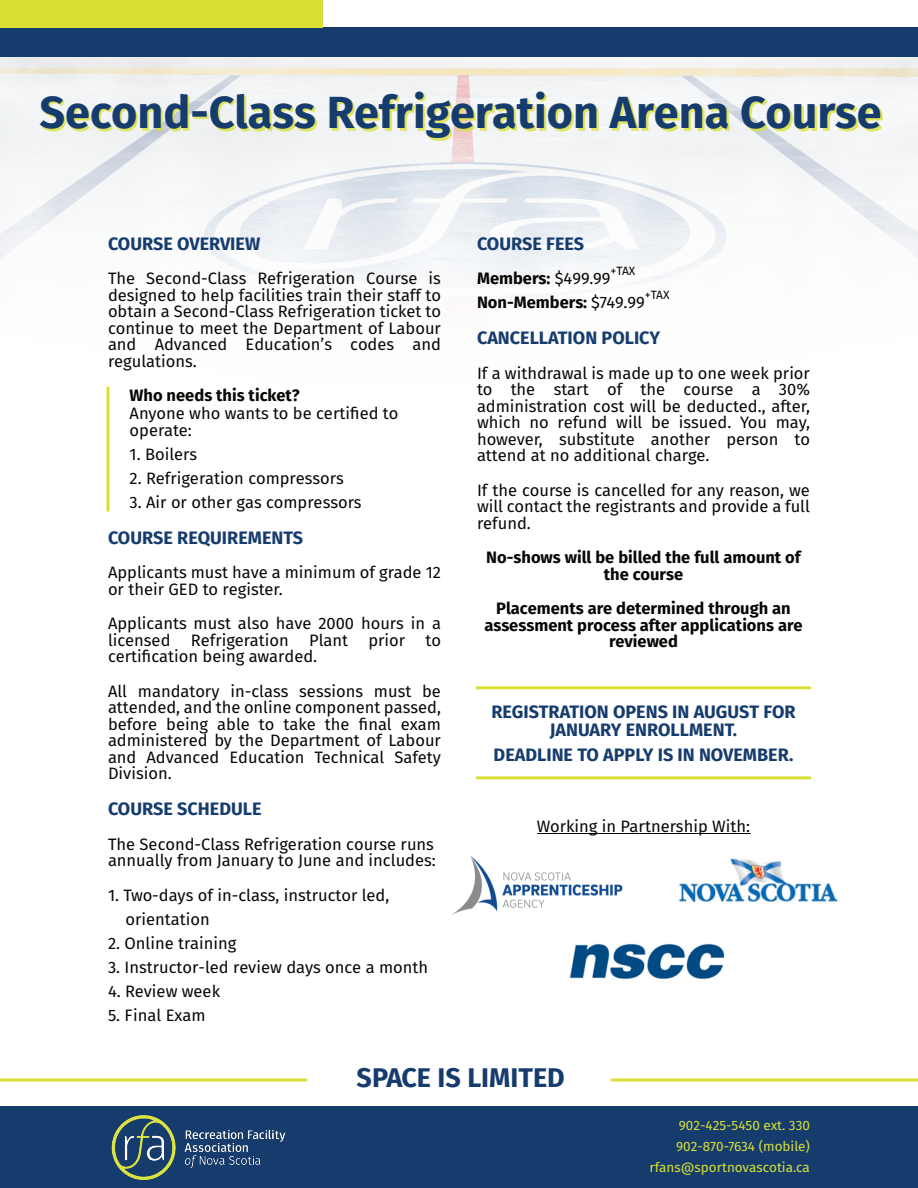
<style>
.page{position:relative;width:918px;height:1188px;background:#fff}
.page>*{position:absolute;margin:0;border:0;box-sizing:border-box;transform-origin:0 0}
.t1{font:700 45px "Fira Sans";color:#163c6e}
.t2{font:700 27px "Fira Sans";color:#163c6e}
.t3{font:700 18px/18px "Fira Sans";color:#163c6e;text-align:center}
.t4{font:16.5px/16.5px "Fira Sans";color:#080704;text-align:justify}
.t5{font:700 16.5px/16.5px "Fira Sans";color:#080704;text-align:center}
.t6{font:13.5px/21px "Fira Sans";color:#d9e033;text-align:right}
.t7{font:12px "Fira Sans";letter-spacing:-.03em;color:#080704}
.s1{font-weight:400}
</style>
<div class="page">
<div style="left:0;top:1107px;width:918px;height:81px;background:#163c6e"></div>
<img style="left:111px;top:1114px;width:175px;height:67px">
<div style="left:0;top:27px;width:918px;height:30px;background:#163c6e"></div>
<div style="left:0;top:0;width:323px;height:28px;background:#d9e033"></div>
<img style="left:0;top:57px;width:918px;height:240px">
<svg style="left:106px;top:388px;width:4px;height:122px"></svg>
<img style="left:41px;top:93px;width:841px;height:47px">
<hr style="left:537px;top:833px;width:213px;height:1px;background:#080704">
<svg style="left:0;top:1078px;width:306px;height:4px"></svg>
<svg style="left:612px;top:1078px;width:306px;height:4px"></svg>
<img style="left:570px;top:943px;width:155px;height:37px">
<img style="left:679px;top:858px;width:159px;height:45px">
<img style="left:451px;top:856px;width:172px;height:59px">
<hr style="left:477px;top:776px;width:333px;height:3px;background:#d9e033">
<hr style="left:477px;top:686px;width:333px;height:3px;background:#d9e033">
<h1 class="t1" style="left:39px;top:86px;width:844px">Second-Class Refrigeration Arena Course</h1>
<p class="t3" style="left:108px;top:235px;width:154px">COURSE OVERVIEW</p>
<p class="t4" style="left:108px;top:271px;width:335px">The Second-Class Refrigeration Course is designed to help facilities train their staff to obtain a Second-Class Refrigeration ticket to continue to meet the Department of Labour and Advanced Education’s codes and regulations.</p>
<p class="t5" style="left:130px;top:388px;width:172px">Who needs this ticket?</p>
<p class="t4" style="left:130px;top:406px;width:270px">Anyone who wants to be certified to operate:</p>
<p class="t4" style="left:130px;top:446px;width:69px">1. Boilers</p>
<p class="t4" style="left:130px;top:470px;width:216px">2. Refrigeration compressors</p>
<p class="t4" style="left:130px;top:494px;width:234px">3. Air or other gas compressors</p>
<p class="t3" style="left:108px;top:529px;width:197px">COURSE REQUIREMENTS</p>
<p class="t4" style="left:108px;top:565px;width:334px">Applicants must have a minimum of grade 12 or their GED to register.</p>
<p class="t4" style="left:108px;top:616px;width:334px">Applicants must also have 2000 hours in a licensed Refrigeration Plant prior to certification being awarded.</p>
<p class="t4" style="left:108px;top:683px;width:335px">All mandatory in-class sessions must be attended, and the online component passed, before being able to take the final exam administered by the Department of Labour and Advanced Education Technical Safety Division.</p>
<p class="t3" style="left:108px;top:800px;width:155px">COURSE SCHEDULE</p>
<p class="t4" style="left:108px;top:836px;width:329px">The Second-Class Refrigeration course runs annually from January to June and includes:</p>
<p class="t4" style="left:125px;top:883px;width:265px;line-height:24px;text-indent:-17px">1. Two-days of in-class, instructor led, orientation</p>
<p class="t4" style="left:108px;top:935px;width:130px">2. Online training</p>
<p class="t4" style="left:108px;top:959px;width:322px">3. Instructor-led review days once a month</p>
<p class="t4" style="left:108px;top:983px;width:114px">4. Review week</p>
<p class="t4" style="left:108px;top:1007px;width:99px">5. Final Exam</p>
<p class="t3" style="left:477px;top:235px;width:109px">COURSE FEES</p>
<p class="t5" style="left:477px;top:271px;width:135px">Members: <span class="s1">$499.99</span></p>
<p class="t7" style="left:611px;top:264px;width:26px">+TAX</p>
<p class="t5" style="left:477px;top:295px;width:169px">Non-Members: <span class="s1">$749.99</span></p>
<p class="t7" style="left:645px;top:288px;width:26px">+TAX</p>
<p class="t3" style="left:477px;top:329px;width:185px">CANCELLATION POLICY</p>
<p class="t4" style="left:477px;top:365px;width:335px">If a withdrawal is made up to one week prior to the start of the course a 30% administration cost will be deducted., after, which no refund will be issued. You may, however, substitute another person to attend at no additional charge.</p>
<p class="t4" style="left:477px;top:482px;width:334px">If the course is cancelled for any reason, we will contact the registrants and provide a full refund.</p>
<p class="t5" style="left:486px;top:550px;width:316px">No-shows will be billed the full amount of the course</p>
<p class="t5" style="left:484px;top:601px;width:320px">Placements are determined through an assessment process after applications are reviewed</p>
<p class="t3" style="left:491px;top:703px;width:306px">REGISTRATION OPENS IN AUGUST FOR<br>JANUARY ENROLLMENT.</p>
<p class="t3" style="left:494px;top:746px;width:301px">DEADLINE TO APPLY IS IN NOVEMBER.</p>
<p class="t4" style="left:537px;top:818px;width:215px">Working in Partnership With:</p>
<h2 class="t2" style="left:357px;top:1062px;width:210px">SPACE IS LIMITED</h2>
<p class="t6" style="left:650px;top:1115px;width:162px">902-425-5450 ext. 330<br>902-870-7634 (mobile) rfans@sportnovascotia.ca</p>
</div>
